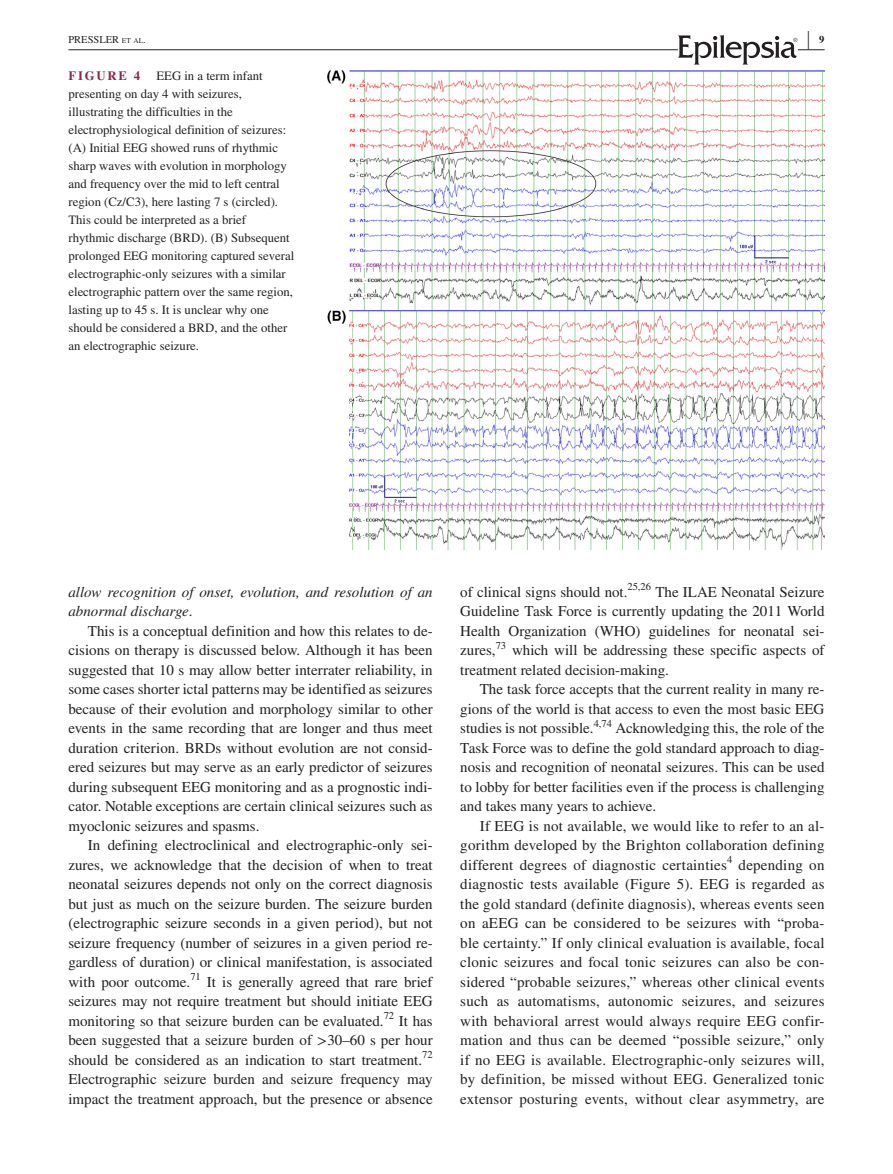
<style>
.page{position:relative;width:893px;height:1174px;background:#fff}
.page>*{position:absolute;margin:0;border:0;box-sizing:border-box;transform-origin:0 0}
.t1{font:700 25.95px "STIX";color:#231f20;scale:.36 1}
.t2{font:15px/19.5px "STIX";color:#231f20;text-align:justify}
.t3{font:italic 15px/19.5px "STIX";color:#231f20}
.t4{font:12.75px/18px "STIX";color:#231f20}
.t5{font:700 12.75px "STIX";letter-spacing:.14em;color:#8c284e}
.t6{font:10.5px "STIX";color:#231f20}
.t7{font:10.5px "STIX";color:#231f20}
.t8{font:700 10.5px "STIX";color:#231f20}
.s1{font-size:7.35px}
.s2{font-style:normal}
</style>
<div class="page">
<hr style="left:68px;top:49px;width:756px;height:1px;background:#231f20">
<svg style="left:678px;top:35px;width:119px;height:30px"></svg>
<img style="left:327px;top:70px;width:497px;height:479px">
<h1 class="t1" style="left:807px;top:25px;width:7px">|</h1>
<p class="t7" style="left:68px;top:32px;width:79px">PRESSLER <span class="s1">et al</span>.</p>
<p class="t8" style="left:819px;top:33px;width:7px">9</p>
<p class="t5" style="left:68px;top:68px;width:73px">FIGURE 4</p>
<p class="t4" style="left:68px;top:67px;width:227px;text-indent:88px">EEG in a term infant presenting on day 4 with seizures, illustrating the difficulties in the electrophysiological definition of seizures: (A) Initial EEG showed runs of rhythmic sharp waves with evolution in morphology and frequency over the mid to left central region (Cz/C3), here lasting 7 s (circled).<br>This could be interpreted as a brief rhythmic discharge (BRD). (B) Subsequent prolonged EEG monitoring captured several electrographic-only seizures with a similar electrographic pattern over the same region, lasting up to 45 s. It is unclear why one should be considered a BRD, and the other an electrographic seizure.</p>
<p class="t3" style="left:68px;top:581px;width:366px">allow recognition of onset, evolution, and resolution of an abnormal discharge<span class="s2">.</span></p>
<p class="t2" style="left:68px;top:622px;width:366px;text-indent:20px">This is a conceptual definition and how this relates to de&shy;cisions on therapy is discussed below. Although it has been suggested that 10 s may allow better interrater reliability, in some cases shorter ictal patterns may be identified as seizures because of their evolution and morphology similar to other events in the same recording that are longer and thus meet duration criterion. BRDs without evolution are not consid&shy;ered seizures but may serve as an early predictor of seizures during subsequent EEG monitoring and as a prognostic indi&shy;cator. Notable exceptions are certain clinical seizures such as myoclonic seizures and spasms.</p>
<p class="t2" style="left:68px;top:836px;width:366px;text-indent:20px">In defining electroclinical and electrographic-only sei&shy;zures, we acknowledge that the decision of when to treat neonatal seizures depends not only on the correct diagnosis but just as much on the seizure burden. The seizure burden (electrographic seizure seconds in a given period), but not seizure frequency (number of seizures in a given period re&shy;gardless of duration) or clinical manifestation, is associated with poor outcome.<sup>71</sup> It is generally agreed that rare brief seizures may not require treatment but should initiate EEG monitoring so that seizure burden can be evaluated.</p>
<p class="t6" style="left:384px;top:1008px;width:12px">72</p>
<p class="t2" style="left:68px;top:1012px;width:366px;text-indent:330px">It has been suggested that a seizure burden of &gt;30–60 s per hour should be considered as an indication to start treatment.</p>
<p class="t6" style="left:422px;top:1047px;width:12px">72</p>
<p class="t2" style="left:68px;top:1070px;width:366px">Electrographic seizure burden and seizure frequency may impact the treatment approach, but the presence or absence</p>
<p class="t2" style="left:460px;top:583px;width:169px">of clinical signs should not.</p>
<p class="t6" style="left:627px;top:579px;width:25px">25,26</p>
<p class="t2" style="left:460px;top:583px;width:366px;text-indent:195px">The ILAE Neonatal Seizure Guideline Task Force is currently updating the 2011 World Health Organization (WHO) guidelines for neonatal sei&shy;zures,</p>
<p class="t6" style="left:496px;top:638px;width:12px">73</p>
<p class="t2" style="left:460px;top:641px;width:366px;text-indent:52px">which will be addressing these specific aspects of treatment related decision-making.</p>
<p class="t2" style="left:460px;top:680px;width:366px;text-indent:20px">The task force accepts that the current reality in many re&shy;gions of the world is that access to even the most basic EEG studies is not possible.</p>
<p class="t6" style="left:594px;top:716px;width:20px">4,74</p>
<p class="t2" style="left:460px;top:719px;width:366px;text-indent:155px">Acknowledging this, the role of the Task Force was to define the gold standard approach to diag&shy;nosis and recognition of neonatal seizures. This can be used to lobby for better facilities even if the process is challenging and takes many years to achieve.</p>
<p class="t2" style="left:460px;top:817px;width:366px;text-indent:20px">If EEG is not available, we would like to refer to an al&shy;gorithm developed by the Brighton collaboration defining different degrees of diagnostic certainties</p>
<p class="t6" style="left:727px;top:852px;width:7px">4</p>
<p class="t2" style="left:460px;top:856px;width:366px;text-indent:278px">depending on diagnostic tests available (Figure 5). EEG is regarded as the gold standard (definite diagnosis), whereas events seen on aEEG can be considered to be seizures with “proba&shy;ble certainty.” If only clinical evaluation is available, focal clonic seizures and focal tonic seizures can also be con&shy;sidered “probable seizures,” whereas other clinical events such as automatisms, autonomic seizures, and seizures with behavioral arrest would always require EEG confir&shy;mation and thus can be deemed “possible seizure,” only if no EEG is available. Electrographic-only seizures will, by definition, be missed without EEG. Generalized tonic extensor posturing events, without clear asymmetry, are</p>
</div>
